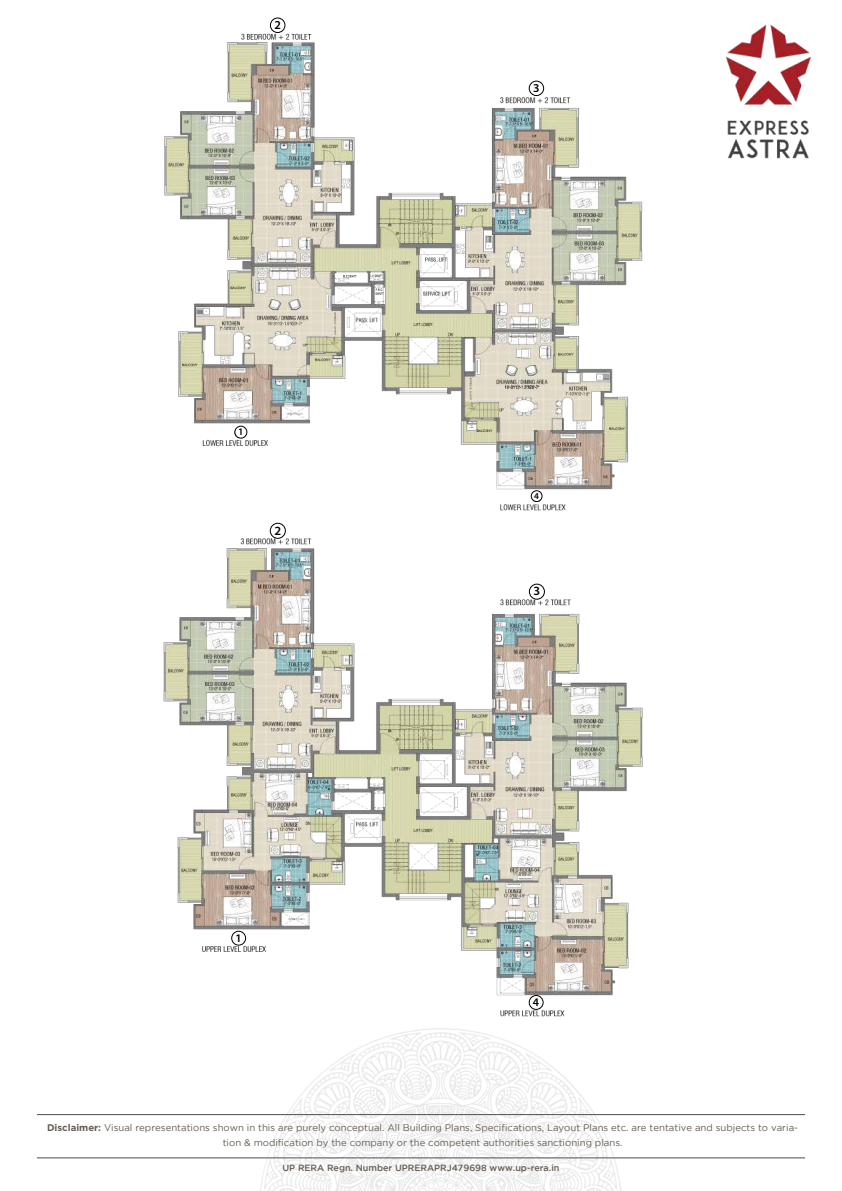
<style>
.page{position:relative;width:842px;height:1191px;background:#fff}
.page>*{position:absolute;margin:0;border:0;box-sizing:border-box;transform-origin:0 0}
.t1{font:600 12.6px "Myriad Pro";color:#010101}
.t2{font:600 12.1px "Myriad Pro";color:#010101}
.t3{font:600 11.6px "Myriad Pro";color:#010101}
.t4{font:600 10px "Myriad Pro";color:#010101}
.t5{font:9.6px/14.9px "Gotham";color:#655d52;text-align:center}
.t6{font:500 9px "Gotham";color:#655d52}
.t7{font:600 9px "Myriad Pro";color:#010101}
.s1{font-weight:700}
</style>
<div class="page">
<img style="left:260px;top:1046px;width:361px;height:145px">
<img style="left:800px;top:45px;width:12px;height:114px">
<hr style="left:37px;top:1114px;width:768px;height:1px;background:#4e4e4e">
<hr style="left:37px;top:1157px;width:768px;height:1px;background:#4e4e4e">
<img style="left:164px;top:17px;width:636px;height:493px">
<div style="left:270px;top:18px;width:15px;height:15px;background:#fff;border-radius:50%"></div>
<div style="left:270px;top:18px;width:15px;height:15px;border:1px solid #000;border-radius:50%"></div>
<div style="left:529px;top:81px;width:15px;height:15px;background:#fff;border-radius:50%"></div>
<div style="left:529px;top:81px;width:15px;height:15px;border:1px solid #000;border-radius:50%"></div>
<div style="left:531px;top:491px;width:11px;height:10px;background:#fff;border-radius:50%"></div>
<div style="left:531px;top:490px;width:11px;height:11px;border:1px solid #000;border-radius:50%"></div>
<div style="left:235px;top:426px;width:12px;height:12px;background:#fff;border-radius:50%"></div>
<div style="left:235px;top:426px;width:12px;height:12px;border:1px solid #000;border-radius:50%"></div>
<div style="left:35px;top:498px;width:192px;height:24px;background:#fff"></div>
<img style="left:163px;top:510px;width:480px;height:536px">
<div style="left:270px;top:523px;width:15px;height:15px;background:#fff;border-radius:50%"></div>
<div style="left:270px;top:523px;width:15px;height:15px;border:1px solid #000;border-radius:50%"></div>
<div style="left:529px;top:584px;width:15px;height:15px;background:#fff;border-radius:50%"></div>
<div style="left:529px;top:584px;width:16px;height:15px;border:1px solid #000;border-radius:50%"></div>
<div style="left:529px;top:995px;width:14px;height:14px;background:#fff;border-radius:50%"></div>
<div style="left:529px;top:995px;width:14px;height:14px;border:1px solid #000;border-radius:50%"></div>
<div style="left:232px;top:931px;width:14px;height:14px;background:#fff;border-radius:50%"></div>
<div style="left:232px;top:931px;width:14px;height:14px;border:1px solid #000;border-radius:50%"></div>
<div style="left:50px;top:1009px;width:177px;height:23px;background:#fff"></div>
<p class="t2" style="left:274px;top:17px;width:8px">2</p>
<p class="t4" style="left:238px;top:425px;width:7px">1</p>
<h1 class="t1" style="left:274px;top:522px;width:8px">2</h1>
<p class="t3" style="left:235px;top:930px;width:8px">1</p>
<p class="t2" style="left:533px;top:80px;width:8px">3</p>
<p class="t7" style="left:534px;top:490px;width:6px">4</p>
<h1 class="t1" style="left:533px;top:583px;width:8px">3</h1>
<p class="t3" style="left:533px;top:994px;width:8px">4</p>
<p class="t5" style="left:47px;top:1120px;width:752px"><span class="s1">Disclaimer:</span> Visual representations shown in this are purely conceptual. All Building Plans, Specifications, Layout Plans etc. are tentative and subjects to varia&shy;tion &amp; modification by the company or the competent authorities sanctioning plans.</p>
<p class="t6" style="left:282px;top:1163px;width:278px">UP RERA Regn. Number UPRERAPRJ479698 www.up-rera.in</p>
</div>
